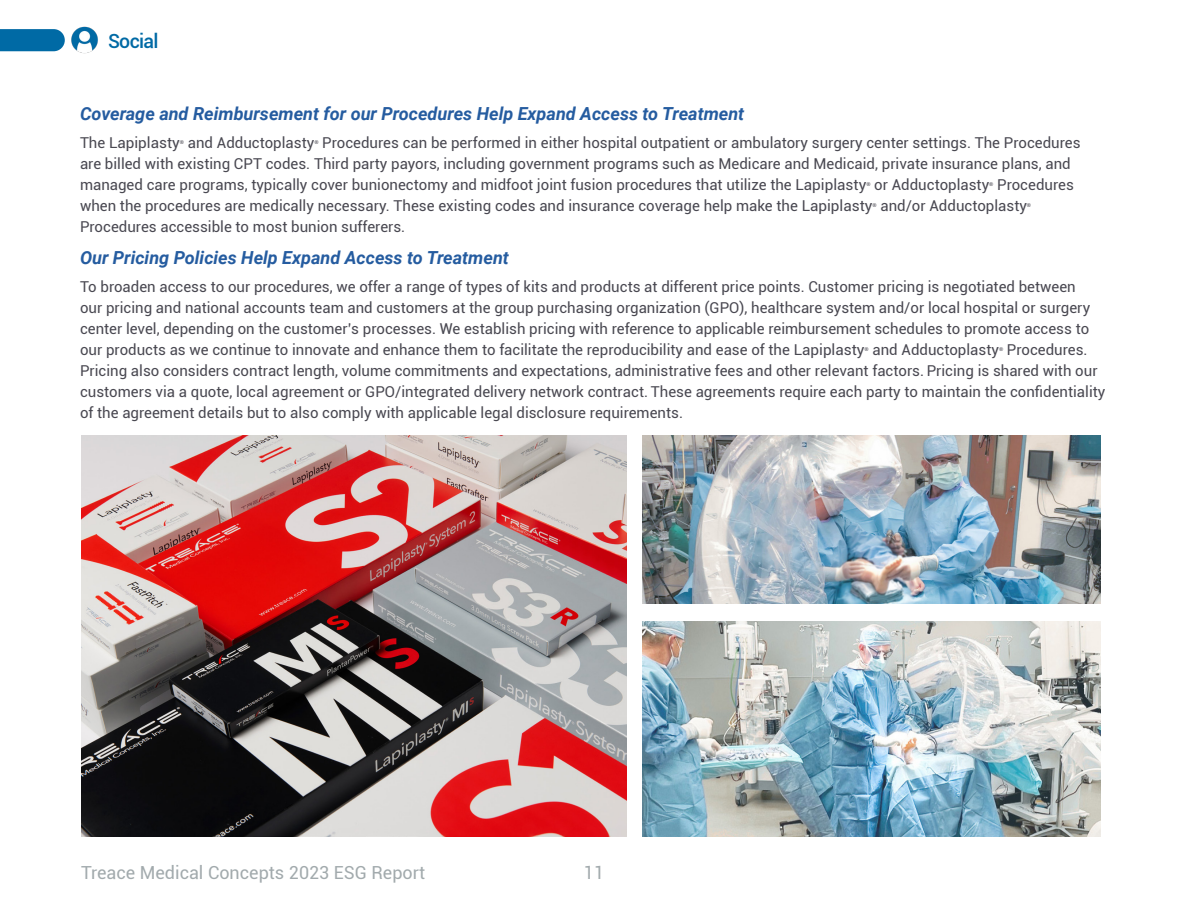
<style>
.page{position:relative;width:1188px;height:918px;background:#fff}
.page>*{position:absolute;margin:0;border:0;box-sizing:border-box;transform-origin:0 0}
.t1{font:500 19.5px "Roboto";letter-spacing:-.035em;color:#006aa5}
.t2{font:italic 700 18px "Roboto";color:#255ca0}
.t3{font:18px "Roboto";color:#a2aaad}
.t4{font:15px/21px "Roboto";color:#494851}
.t5{font:5.25px "Roboto";color:#494851}
</style>
<div class="page">
<img style="left:71px;top:26px;width:27px;height:28px">
<svg style="left:0;top:29px;width:65px;height:22px"></svg>
<img style="left:81px;top:435px;width:545px;height:402px">
<img style="left:643px;top:621px;width:458px;height:216px">
<img style="left:643px;top:435px;width:458px;height:169px">
<h1 class="t1" style="left:108px;top:27px;width:52px">Social</h1>
<p class="t2" style="left:80px;top:101px;width:666px">Coverage and Reimbursement for our Procedures Help Expand Access to Treatment</p>
<p class="t4" style="left:80px;top:132px;width:101px">The Lapiplasty</p>
<p class="t5" style="left:180px;top:138px;width:6px">®</p>
<p class="t4" style="left:188px;top:132px;width:128px">and Adductoplasty</p>
<p class="t5" style="left:314px;top:138px;width:6px">®</p>
<p class="t4" style="left:80px;top:132px;width:1002px;text-indent:242px">Procedures can be performed in either hospital outpatient or ambulatory surgery center settings. The Procedures are billed with existing CPT codes. Third party payors, including government programs such as Medicare and Medicaid, private insurance plans, and managed care programs, typically cover bunionectomy and midfoot joint fusion procedures that utilize the Lapiplasty</p>
<p class="t5" style="left:866px;top:180px;width:6px">®</p>
<p class="t4" style="left:874px;top:174px;width:116px">or Adductoplasty</p>
<p class="t5" style="left:989px;top:180px;width:6px">®</p>
<p class="t4" style="left:997px;top:174px;width:78px">Procedures</p>
<p class="t4" style="left:80px;top:195px;width:794px">when the procedures are medically necessary. These existing codes and insurance coverage help make the Lapiplasty</p>
<p class="t5" style="left:873px;top:201px;width:6px">®</p>
<p class="t4" style="left:880px;top:195px;width:148px">and/or Adductoplasty</p>
<p class="t5" style="left:1027px;top:201px;width:6px">®</p>
<p class="t4" style="left:80px;top:216px;width:327px">Procedures accessible to most bunion sufferers.</p>
<p class="t2" style="left:80px;top:245px;width:430px">Our Pricing Policies Help Expand Access to Treatment</p>
<p class="t4" style="left:80px;top:276px;width:1012px">To broaden access to our procedures, we offer a range of types of kits and products at different price points. Customer pricing is negotiated between our pricing and national accounts team and customers at the group purchasing organization (GPO), healthcare system and/or local hospital or surgery center level, depending on the customer’s processes. We establish pricing with reference to applicable reimbursement schedules to promote access to our products as we continue to innovate and enhance them to facilitate the reproducibility and ease of the Lapiplasty</p>
<p class="t4" style="left:80px;top:339px;width:1027px;text-indent:927px">Procedures.<br>Pricing also considers contract length, volume commitments and expectations, administrative fees and other relevant factors. Pricing is shared with our customers via a quote, local agreement or GPO/integrated delivery network contract. These agreements require each party to maintain the confidentiality of the agreement details but to also comply with applicable legal disclosure requirements.</p>
<p class="t5" style="left:865px;top:345px;width:6px">®</p>
<p class="t4" style="left:873px;top:339px;width:128px">and Adductoplasty</p>
<p class="t5" style="left:999px;top:345px;width:6px">®</p>
<p class="t3" style="left:81px;top:860px;width:346px">Treace Medical Concepts 2023 ESG Report</p>
<p class="t3" style="left:584px;top:860px;width:22px">11</p>
</div>
